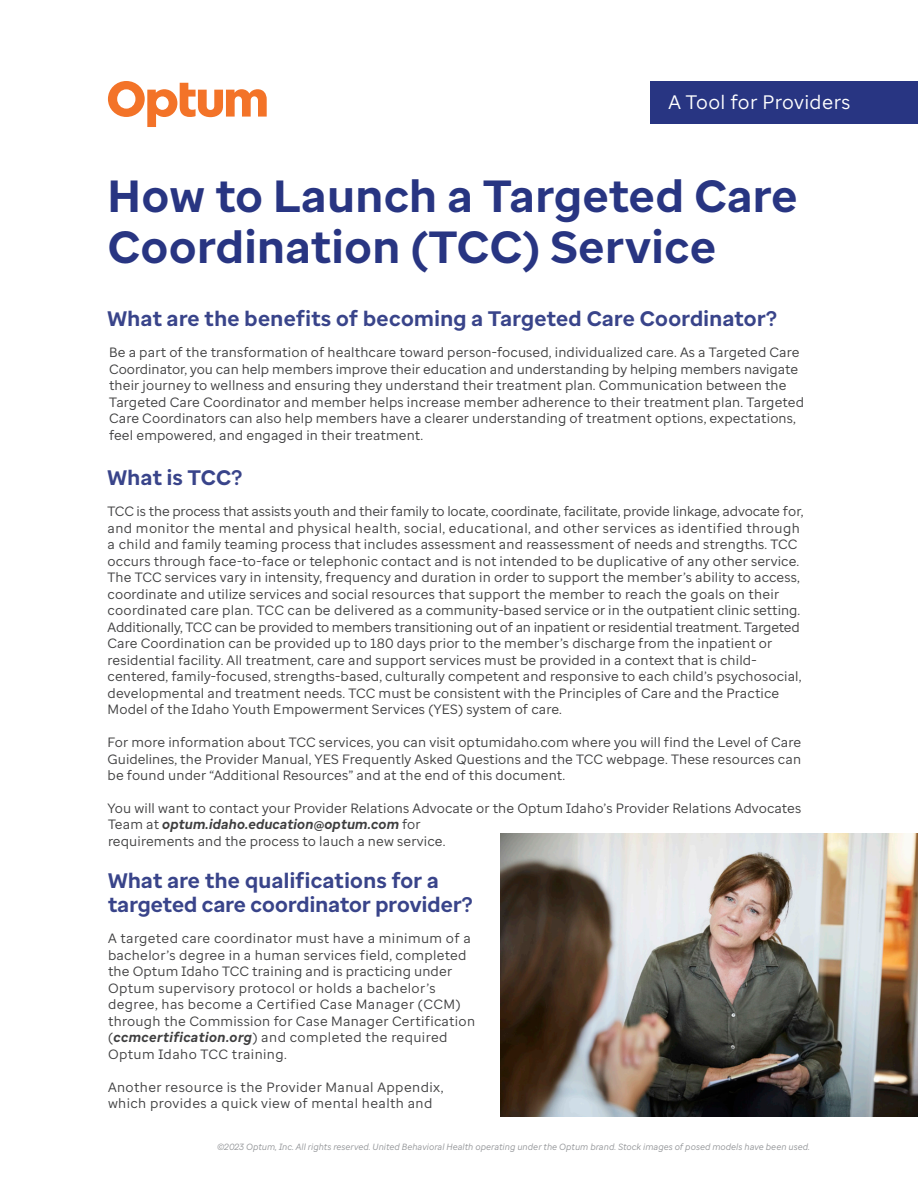
<style>
.page{position:relative;width:918px;height:1188px;background:#fff}
.page>*{position:absolute;margin:0;border:0;box-sizing:border-box;transform-origin:0 0}
.t1{font:700 45px/51px "Optum Sans";letter-spacing:.02em;color:#283582}
.Body_copy{font:700 21px/24px "Optum Sans";letter-spacing:.02em;color:#39448a}
.t2{font:19.5px "Optum Sans";letter-spacing:.02em;color:#fff}
.Body_copy-2{font:13.5px/16.5px "Optum Sans";letter-spacing:.01em;color:#3e3e3f}
.Body_copy-3{font:13.5px/16.5px "Optum Sans";letter-spacing:.03em;color:#3e3e3f}
.t3{font:italic 9px "Optum Sans";color:#939598}
.s1{font-weight:700;font-style:italic}
</style>
<div class="page">
<svg style="left:108px;top:81px;width:159px;height:46px"></svg>
<div style="left:651px;top:81px;width:267px;height:43px;background:#283582"></div>
<img style="left:500px;top:833px;width:418px;height:283px">
<p class="t2" style="left:669px;top:89px;width:184px">A Tool for Providers</p>
<p class="t1" style="left:108px;top:170px;width:691px">How to Launch a Targeted Care<br>Coordination (TCC) Service</p>
<p class="Body_copy" style="left:108px;top:306px;width:671px">What are the benefits of becoming a Targeted Care Coordinator?</p>
<p class="Body_copy-2" style="left:109px;top:344px;width:696px">Be a part of the transformation of healthcare toward person-focused, individualized care. As a Targeted Care Coordinator, you can help members improve their education and understanding by helping members navigate their journey to wellness and ensuring they understand their treatment plan. Communication between the Targeted Care Coordinator and member helps increase member adherence to their treatment plan. Targeted Care Coordinators can also help members have a clearer understanding of treatment options, expectations, feel empowered, and engaged in their treatment.</p>
<p class="Body_copy" style="left:108px;top:465px;width:136px">What is TCC?</p>
<p class="Body_copy-2" style="left:108px;top:503px;width:698px">TCC is the process that assists youth and their family to locate, coordinate, facilitate, provide linkage, advocate for, and monitor the mental and physical health, social, educational, and other services as identified through a child and family teaming process that includes assessment and reassessment of needs and strengths. TCC occurs through face-to-face or telephonic contact and is not intended to be duplicative of any other service.<br>The TCC services vary in intensity, frequency and duration in order to support the member’s ability to access, coordinate and utilize services and social resources that support the member to reach the goals on their coordinated care plan. TCC can be delivered as a community-based service or in the outpatient clinic setting.<br>Additionally, TCC can be provided to members transitioning out of an inpatient or residential treatment. Targeted Care Coordination can be provided up to 180 days prior to the member’s discharge from the inpatient or residential facility. All treatment, care and support services must be provided in a context that is child&shy;centered, family-focused, strengths-based, culturally competent and responsive to each child’s psychosocial, developmental and treatment needs. TCC must be consistent with the Principles of Care and the Practice Model of the Idaho Youth Empowerment Services (YES) system of care.</p>
<p class="Body_copy-2" style="left:108px;top:734px;width:695px;text-align:justify">For more information about TCC services, you can visit optumidaho.com where you will find the Level of Care Guidelines, the Provider Manual, YES Frequently Asked Questions and the TCC webpage. These resources can be found under “Additional Resources” and at the end of this document.</p>
<p class="Body_copy-2" style="left:108px;top:800px;width:695px">You will want to contact your Provider Relations Advocate or the Optum Idaho’s Provider Relations Advocates<br>Team at <span class="s1">optum.idaho.education@optum.com</span> for<br>requirements and the process to lauch a new service.</p>
<p class="Body_copy" style="left:108px;top:868px;width:366px">What are the qualifications for a targeted care coordinator provider?</p>
<p class="Body_copy-2" style="left:108px;top:930px;width:369px">A targeted care coordinator must have a minimum of a bachelor’s degree in a human services field, completed the Optum Idaho TCC training and is practicing under Optum supervisory protocol or holds a bachelor’s degree, has become a Certified Case Manager (CCM) through the Commission for Case Manager Certification (<span class="s1">ccmcertification.org</span>) and completed the required Optum Idaho TCC training.</p>
<p class="Body_copy-3" style="left:108px;top:1079px;width:337px">Another resource is the Provider Manual Appendix, which provides a quick view of mental health and</p>
<p class="t3" style="left:217px;top:1141px;width:594px">©2023 Optum, Inc. All rights reserved. United Behavioral Health operating under the Optum brand. Stock images of posed models have been used.</p>
</div>
